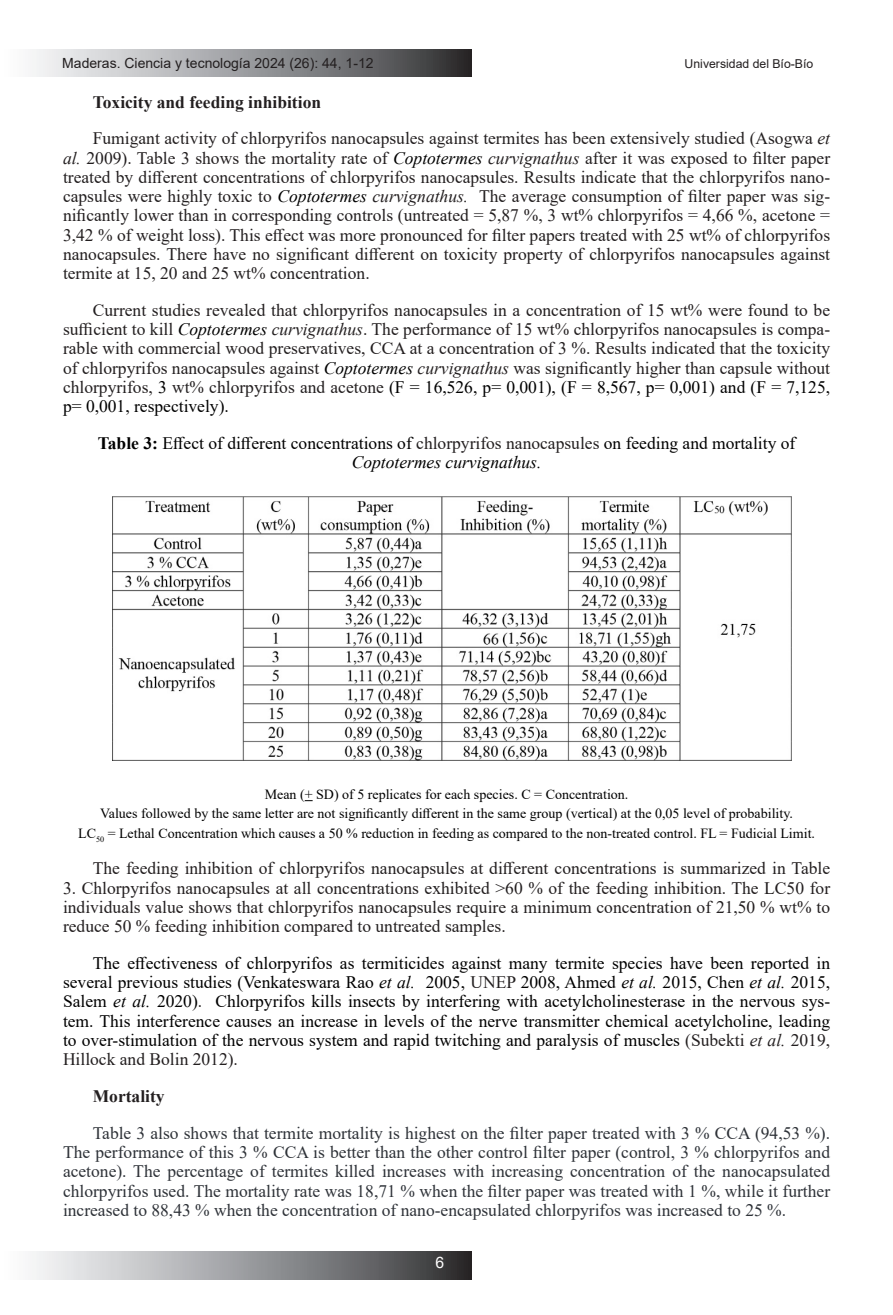
<style>
.page{position:relative;width:893px;height:1315px;background:#fff}
.page>*{position:absolute;margin:0;border:0;box-sizing:border-box;transform-origin:0 0}
.t1{font:17.5px/19.2px "Times New Roman";color:#231f20;text-align:justify}
.t2{font:17.5px/19.2px "Times New Roman";color:#000;text-align:center}
.HTML_Preformatted{font:17.5px/19.2px "Times New Roman";color:#2e3238;text-align:justify}
.t3{font:700 17.5px "Times New Roman";color:#231f20}
.t4{font:15.75px "Arial";color:#fff}
.t5{font:14px/19.2px "Times New Roman";color:#000;text-align:center}
.t6{font:14px "Arial";color:#231f20}
.t7{font:12.25px "Arial";color:#231f20}
.s1{font-style:italic}
.s2{font-style:italic;color:#000}
.s3{color:#000}
.s4{font-weight:700}
.s5{color:#231f20}
.s6{font-style:italic;color:#231f20}
</style>
<div class="page">
<div style="left:0;top:49px;width:471px;height:28px;background:linear-gradient(to right,#fff,#333436)"></div>
<div style="left:0;top:1252px;width:471px;height:27px;background:linear-gradient(to right,#fff,#333436)"></div>
<img style="left:112px;top:496px;width:680px;height:265px">
<p class="t6" style="left:62px;top:53px;width:313px">Maderas. Ciencia y tecnología 2024 (26): 44, 1-12</p>
<p class="t7" style="left:685px;top:56px;width:130px">Universidad del Bío-Bío</p>
<p class="t3" style="left:93px;top:89px;width:230px">Toxicity and feeding inhibition</p>
<p class="t1" style="left:63px;top:128px;width:769px;text-indent:30px">Fumigant activity of chlorpyrifos nanocapsules against termites has been extensively studied (Asogwa <span class="s1">et al.</span> 2009). Table 3 shows the mortality rate of <span class="s2">Coptotermes</span> <span class="s1">curvignathus</span> after it was exposed to filter paper treated by different concentrations of chlorpyrifos nanocapsules. Results indicate that the chlorpyrifos nano&shy;capsules were highly toxic to <span class="s2">Coptotermes</span> <span class="s1">curvignathus.</span> The average consumption of filter paper was sig&shy;nificantly lower than in corresponding controls (untreated = 5,87 %, 3 wt% chlorpyrifos = 4,66 %, acetone = 3,42 % of weight loss). This effect was more pronounced for filter papers treated with 25 wt% of chlorpyrifos nanocapsules. There have no significant different on toxicity property of chlorpyrifos nanocapsules against termite at 15, 20 and 25 wt% concentration.</p>
<p class="t1" style="left:63px;top:300px;width:769px;text-indent:30px">Current studies revealed that chlorpyrifos nanocapsules in a concentration of 15 wt% were found to be sufficient to kill <span class="s2">Coptotermes</span> <span class="s1">curvignathus</span>. The performance of 15 wt% chlorpyrifos nanocapsules is compa&shy;rable with commercial wood preservatives, CCA at a concentration of 3 %. Results indicated that the toxicity of chlorpyrifos nanocapsules against <span class="s2">Coptotermes</span> <span class="s1">curvignathus</span> was significantly higher than capsule without chlorpyrifos, <span class="s3">3</span> wt% chlorpyrifos and acetone <span class="s3">(F = 16,526, p= 0,001), (F = 8,567, p= 0,001) and (F = 7,125, p= 0,001, respectively).</span></p>
<p class="t2" style="left:98px;top:433px;width:699px"><span class="s4">Table 3:</span> Effect of different concentrations of <span class="s5">chlorpyrifos nanocapsules</span> on feeding and mortality of<br><span class="s1">Coptotermes curvignathus.</span></p>
<p class="t5" style="left:78px;top:784px;width:738px">Mean (+ SD) of 5 replicates for each species. C = Concentration.<br>Values followed by the same letter are not significantly different in the same group (vertical) at the 0,05 level of probability.<br>LC<sub>50</sub> = Lethal Concentration which causes a 50 % reduction in feeding as compared to the non-treated control. FL = Fudicial Limit.</p>
<p class="t1" style="left:93px;top:858px;width:739px">The feeding inhibition of chlorpyrifos nanocapsules at different concentrations is summarized in Table</p>
<p class="t1" style="left:63px;top:877px;width:769px">3. Chlorpyrifos nanocapsules at all concentrations exhibited &gt;60 % of the feeding inhibition. The LC50 for individuals value shows that chlorpyrifos nanocapsules require a minimum concentration of 21,50 % wt% to reduce 50 % feeding inhibition compared to untreated samples.</p>
<p class="t2" style="left:63px;top:953px;width:769px;text-align:justify;text-indent:30px">The effectiveness of chlorpyrifos as termiticides against many termite species have been reported in several previous studies (Venkateswara Rao <span class="s1">et al.</span> 2005, <span class="s5">UNEP</span> 2008, Ahmed <span class="s1">et al.</span> 2015, Chen <span class="s1">et al.</span> 2015, Salem <span class="s1">et al.</span> 2020)<span class="s5">.</span> Chlorpyrifos kills insects by interfering with acetylcholinesterase in the nervous sys&shy;tem. This interference causes an increase in levels of the nerve transmitter chemical acetylcholine, leading to over-stimulation of the nervous system and rapid twitching and paralysis of muscles <span class="s5">(Subekti</span> <span class="s6">et al.</span> <span class="s5">2019, Hillock and Bolin 2012).</span></p>
<p class="t3" style="left:93px;top:1083px;width:73px">Mortality</p>
<p class="HTML_Preformatted" style="left:63px;top:1122px;width:769px;text-indent:30px">Table 3 also shows that termite mortality is highest on the filter paper treated with 3 % CCA (94,53 %).<br>The performance of this 3 % CCA is better than the other control filter paper (control, 3 % chlorpyrifos and acetone). The percentage of termites killed increases with increasing concentration of the nanocapsulated chlorpyrifos used. The mortality rate was 18,71 % when the filter paper was treated with 1 %, while it further increased to 88,43 % when the concentration of nano-encapsulated chlorpyrifos was increased to 25 %.</p>
<p class="t4" style="left:435px;top:1252px;width:10px">6</p>
</div>
